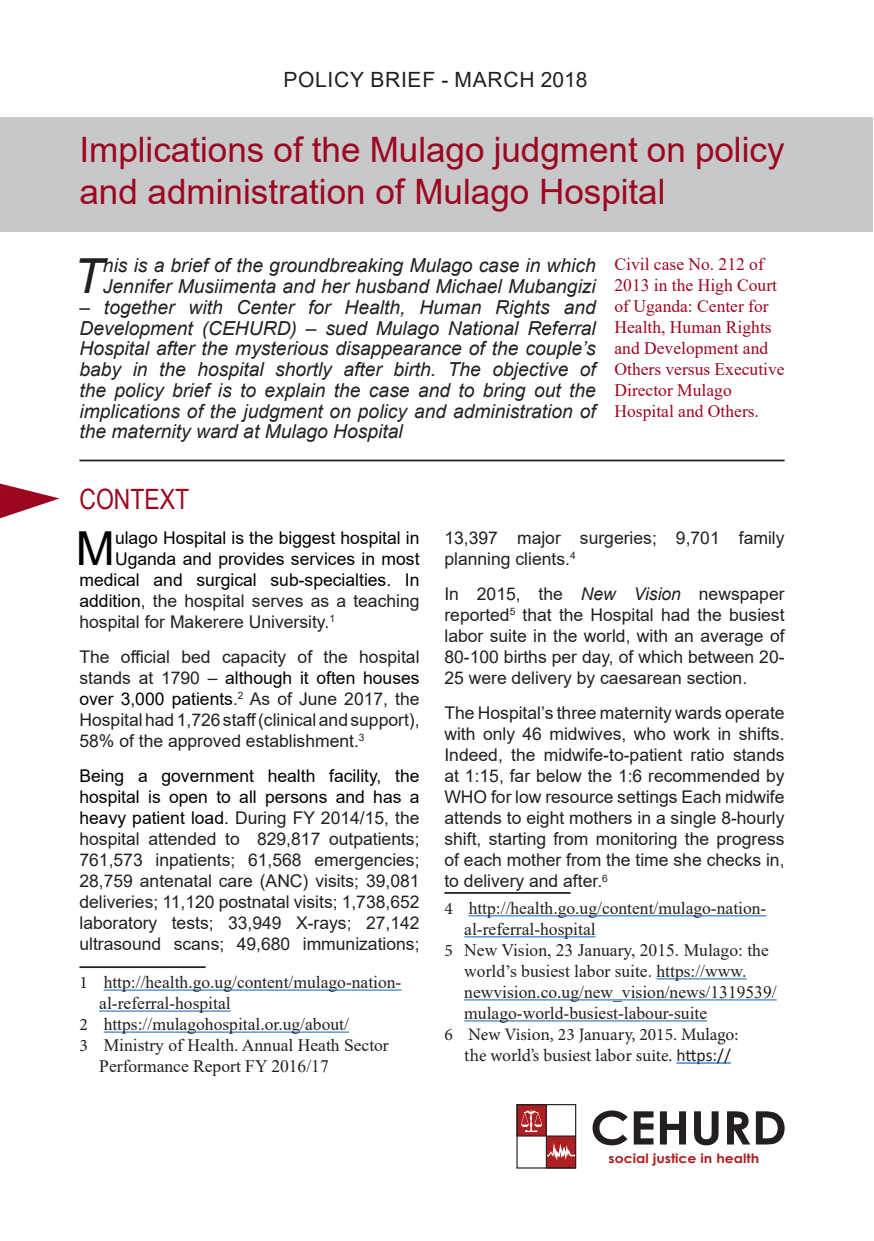
<style>
.page{position:relative;width:874px;height:1241px;background:#fff}
.page>*{position:absolute;margin:0;border:0;box-sizing:border-box;transform-origin:0 0}
.t1{font:italic 48.3px "Arial";color:#231f20}
.t2{font:46.9px "Arial";color:#000}
.t3{font:700 46.2px "Century Gothic";color:#231f20;scale:1.09 1}
.t4{font:35px/42px "Arial";color:#9d061f}
.t5{font:28px "Arial Narrow";color:#9d061f}
.t6{font:21px "Arial";letter-spacing:.035em;color:#231f20}
.t7{font:italic 19.25px/20.8px "Arial";color:#231f20}
.t8{font:17.5px/21px "Arial";color:#231f20;text-align:justify}
.t9{font:17.5px/21px "Times New Roman";color:#231f20}
.t10{font:17.5px/21px "Times New Roman";color:#9d061f}
.t11{font:17.5px "Arial";color:#000}
.t12{font:17.5px/21px "Minion Pro";letter-spacing:-.005em;color:#231f20}
.t13{font:700 12.95px "Century Gothic";color:#ad1f23;scale:1.09 1}
.s1{color:#222}
.s2{color:#000}
.s3{font-family:"Minion Pro"}
.s4{font-style:italic}
.s5{font-family:"Calibri"}
</style>
<div class="page">
<div style="left:1px;top:117px;width:871px;height:115px;background:#c7c8ca"></div>
<hr style="left:79px;top:966px;width:126px;height:1px;background:#231f20">
<hr style="left:104px;top:989px;width:297px;height:1px;background:#0563c1">
<hr style="left:99px;top:1010px;width:131px;height:1px;background:#0563c1">
<hr style="left:104px;top:1031px;width:245px;height:1px;background:#0563c1">
<hr style="left:444px;top:891px;width:126px;height:2px;background:#231f20">
<hr style="left:468px;top:915px;width:298px;height:1px;background:#0563c1">
<hr style="left:464px;top:936px;width:131px;height:1px;background:#0563c1">
<hr style="left:656px;top:978px;width:90px;height:1px;background:#0563c1">
<hr style="left:464px;top:999px;width:312px;height:1px;background:#0563c1">
<hr style="left:464px;top:1020px;width:242px;height:1px;background:#0563c1">
<hr style="left:676px;top:1062px;width:54px;height:1px;background:#0563c1">
<hr style="left:79px;top:459px;width:705px;height:2px;background:#231f20">
<svg style="left:0;top:483px;width:60px;height:35px"></svg>
<svg style="left:518px;top:1105px;width:26px;height:29px"></svg>
<div style="left:546px;top:1135px;width:29px;height:32px;background:#ad1f23"></div>
<div style="left:545px;top:1135px;width:31px;height:33px;border:1px solid #231f20"></div>
<div style="left:516px;top:1103px;width:60px;height:65px;border:1px solid #231f20"></div>
<svg style="left:520px;top:1108px;width:22px;height:23px"></svg>
<svg style="left:546px;top:1142px;width:29px;height:18px"></svg>
<p class="t6" style="left:283px;top:65px;width:305px">POLICY BRIEF - MARCH 2018</p>
<p class="t4" style="left:79px;top:129px;width:706px">Implications of the Mulago judgment on policy and administration of Mulago Hospital</p>
<p class="t7" style="left:103px;top:255px;width:494px">his is a brief of the groundbreaking Mulago case in which<br>Jennifer Musiimenta and her husband Michael Mubangizi</p>
<p class="t7" style="left:79px;top:297px;width:517px;text-align:justify">– together with Center for Health, Human Rights and Development (CEHURD) – sued Mulago National Referral Hospital after the mysterious disappearance of the couple’s baby in the hospital shortly after birth. <span class="s1">The objective of the policy brief is to</span> explain the case <span class="s1">and to bring out the implications of the judgment on policy and administration of the maternity ward at Mulago Hospital</span></p>
<p class="t1" style="left:73px;top:245px;width:31px">T</p>
<p class="t10" style="left:614px;top:253px;width:171px">Civil case No. 212 of<br>2013 in the High Court of Uganda: Center for<br>Health, Human Rights and Development and<br>Others versus Executive<br>Director Mulago<br>Hospital and Others.</p>
<p class="t5" style="left:79px;top:478px;width:111px">CONTEXT</p>
<p class="t2" style="left:76px;top:516px;width:41px">M</p>
<p class="t11" style="left:115px;top:525px;width:306px">ulago Hospital is the biggest hospital in</p>
<p class="t11" style="left:115px;top:546px;width:306px">Uganda and provides services in most</p>
<p class="t11" style="left:79px;top:567px;width:341px">medical and surgical sub-specialties. In</p>
<p class="t8" style="left:79px;top:590px;width:341px"><span class="s2">addition</span>, the hospital serves as a teaching</p>
<p class="t8" style="left:79px;top:611px;width:257px">hospital for Makerere University.<sup>1</sup></p>
<p class="t8" style="left:79px;top:646px;width:341px">The official bed capacity of the hospital stands at 1790 – <span class="s2">although it often houses over 3,000 patients</span>.<sup>2</sup> As of June 2017, the Hospital had 1,726 staff (clinical and support), 58% of the approved establishment.<sup>3</sup></p>
<p class="t8" style="left:79px;top:765px;width:341px"><span class="s2">Being a government health facility, the hospital is open to all persons and has a heavy patient load.</span> During FY 2014/15, the hospital attended to 829,817 outpatients; 761,573 inpatients; 61,568 emergencies; 28,759 antenatal care (ANC) visits; 39,081 deliveries; 11,120 postnatal visits; 1,738,652 laboratory tests; 33,949 X-rays; 27,142 ultrasound scans; 49,680 immunizations;</p>
<p class="t9" style="left:99px;top:971px;width:303px;text-indent:-20px"><span class="s3">1</span> http://health.go.ug/content/mulago-nation&shy;al-referral-hospital</p>
<p class="t9" style="left:79px;top:1013px;width:271px"><span class="s3">2</span> https://mulagohospital.or.ug/about/</p>
<p class="t9" style="left:99px;top:1034px;width:291px;text-indent:-20px"><span class="s3">3</span> Ministry of Health. Annual Heath Sector<br>Performance Report FY 2016/17</p>
<p class="t8" style="left:444px;top:527px;width:341px">13,397 major surgeries; 9,701 family planning clients.<sup>4</sup></p>
<p class="t8" style="left:444px;top:583px;width:341px">In 2015, the <span class="s4">New Vision</span> newspaper reported<sup>5</sup> that the Hospital had the busiest labor suite in the world, with an average of 80-100 births per day, of which between 20- 25 were delivery by caesarean section.</p>
<p class="t8" style="left:444px;top:702px;width:341px">The Hospital’s three maternity wards operate with only 46 midwives, who work in shifts.<br>Indeed, the midwife-to-patient ratio stands at 1:15, far below the 1:6 recommended by WHO for low resource settings Each midwife attends to eight mothers in a single 8-hourly shift, starting from monitoring the progress of each mother from the time she checks in, to delivery and after.<sup>6</sup></p>
<p class="t9" style="left:464px;top:896px;width:303px;text-indent:-20px"><span class="s3">4</span> http://health.go.ug/content/mulago-nation&shy;al-referral-hospital</p>
<p class="t9" style="left:464px;top:938px;width:314px;text-indent:-20px"><span class="s3">5</span> New Vision, 23 January, 2015. Mulago: the world’s busiest labor suite. https://www. newvision.co.ug/new_vision/news/1319539/ mulago-world-busiest-labour-suite</p>
<p class="t12" style="left:464px;top:1023px;width:275px;text-indent:-20px">6 New Vision, 23 January, 2015. Mulago: the world’s busiest labor suite. <span class="s5">https://</span></p>
<h3 class="t3" style="left:590px;top:1092px;width:182px">CEHURD</h3>
<p class="t13" style="left:608px;top:1148px;width:140px">social justice in health</p>
</div>
